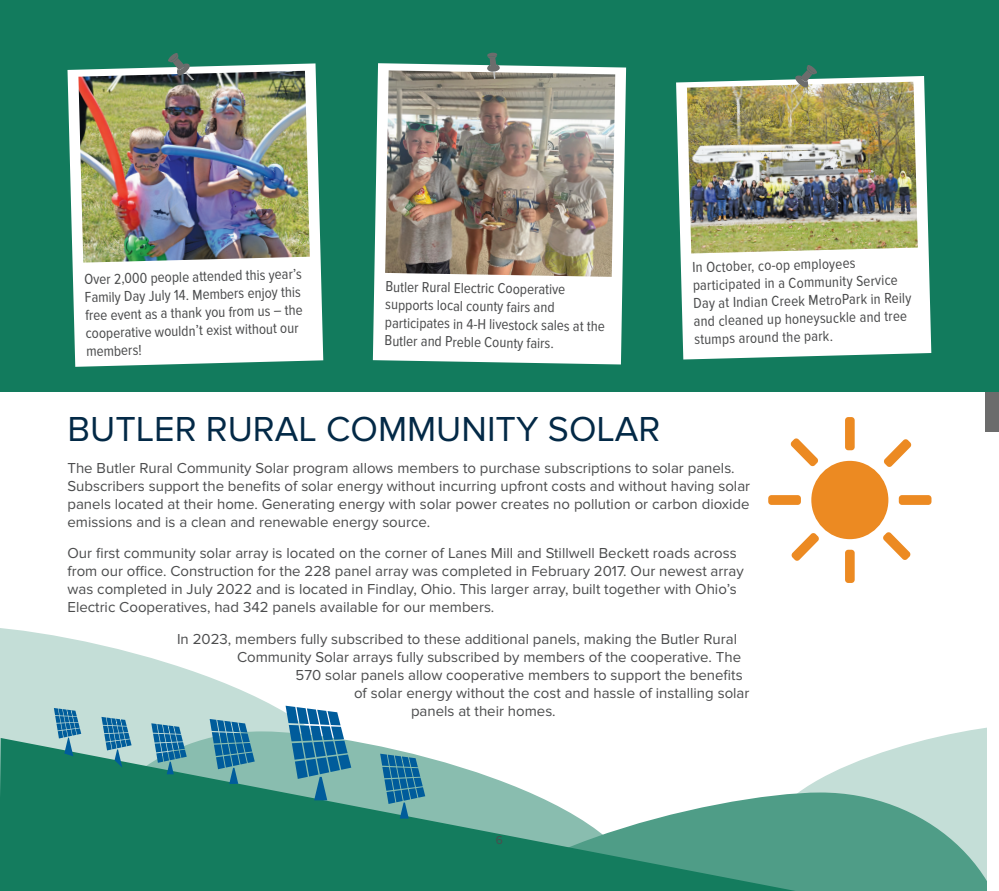
<style>
.page{position:relative;width:999px;height:891px;background:#fff}
.page>*{position:absolute;margin:0;border:0;box-sizing:border-box;transform-origin:0 0}
.t1{font:36px "Proxima Nova";color:#032946}
.t2{font:15px/18px "Proxima Nova";color:#4b4c4d}
.text{font:15px/18px "Proxima Nova Cond";color:#4b4c4d}
.t3{font:12px "Proxima Nova";color:#4b4c4d}
</style>
<div class="page">
<svg style="left:1px;top:628px;width:287px;height:110px;fill:#c4ded7"></svg>
<svg style="left:81px;top:731px;width:205px;height:7px"></svg>
<svg style="left:934px;top:728px;width:52px;height:10px"></svg>
<svg style="left:1px;top:738px;width:985px;height:153px"></svg>
<svg style="left:286px;top:706px;width:65px;height:94px;background:#5193ad"></svg>
<svg style="left:210px;top:719px;width:45px;height:65px;background:#498fa7"></svg>
<svg style="left:54px;top:708px;width:27px;height:48px"></svg>
<svg style="left:101px;top:717px;width:31px;height:51px;background:#5a9aad"></svg>
<svg style="left:151px;top:723px;width:36px;height:51px;background:#4f92aa"></svg>
<svg style="left:380px;top:754px;width:45px;height:65px;background:#418aa1"></svg>
<div style="left:986px;top:392px;width:13px;height:40px;background:#6c6c6c"></div>
<div style="left:0;top:0;width:999px;height:392px;background:#127b5d"></div>
<svg style="left:68px;top:63px;width:255px;height:304px;background:#e3efec"></svg>
<img style="left:78px;top:71px;width:232px;height:192px">
<svg style="left:167px;top:53px;width:27px;height:27px"></svg>
<svg style="left:373px;top:63px;width:253px;height:301px;background:#eaf3f1"></svg>
<img style="left:385px;top:70px;width:230px;height:207px">
<svg style="left:676px;top:76px;width:255px;height:284px;background:#e4f0ec"></svg>
<img style="left:687px;top:82px;width:231px;height:171px">
<svg style="left:487px;top:53px;width:13px;height:27px"></svg>
<svg style="left:791px;top:65px;width:27px;height:27px"></svg>
<div style="left:811px;top:461px;width:77px;height:78px;background:#ec8a22;border-radius:50%"></div>
<div style="left:845px;top:417px;width:10px;height:33px;background:#ec8a22;border-radius:3px"></div>
<div style="left:845px;top:550px;width:10px;height:33px;background:#ec8a22;border-radius:3px"></div>
<div style="left:768px;top:495px;width:33px;height:10px;background:#ec8a22;border-radius:3px"></div>
<div style="left:899px;top:495px;width:33px;height:10px;background:#ec8a22;border-radius:3px"></div>
<svg style="left:791px;top:533px;width:28px;height:28px"></svg>
<svg style="left:884px;top:439px;width:28px;height:28px"></svg>
<svg style="left:790px;top:438px;width:28px;height:28px"></svg>
<svg style="left:883px;top:532px;width:28px;height:28px"></svg>
<p class="text" style="left:83px;top:272px;width:220px;rotate:-2deg">Over 2,000 people attended this year’s<br>Family Day July 14. Members enjoy this free event as a thank you from us – the cooperative wouldn’t exist without our members!</p>
<p class="text" style="left:386px;top:278px;width:221px;rotate:1deg">Butler Rural Electric Cooperative supports local county fairs and participates in 4-H livestock sales at the Butler and Preble County fairs.</p>
<p class="text" style="left:691px;top:259px;width:220px;rotate:-2deg">In October, co-op employees participated in a Community Service<br>Day at Indian Creek MetroPark in Reily and cleaned up honeysuckle and tree stumps around the park.</p>
<p class="t1" style="left:68px;top:408px;width:595px">BUTLER RURAL COMMUNITY SOLAR</p>
<p class="t2" style="left:68px;top:459px;width:684px">The Butler Rural Community Solar program allows members to purchase subscriptions to solar panels.<br>Subscribers support the benefits of solar energy without incurring upfront costs and without having solar panels located at their home. Generating energy with solar power creates no pollution or carbon dioxide emissions and is a clean and renewable energy source.</p>
<p class="t2" style="left:68px;top:544px;width:678px">Our first community solar array is located on the corner of Lanes Mill and Stillwell Beckett roads across from our office. Construction for the 228 panel array was completed in February 2017. Our newest array was completed in July 2022 and is located in Findlay, Ohio. This larger array, built together with Ohio’s Electric Cooperatives, had 342 panels available for our members.</p>
<p class="t2" style="left:177px;top:630px;width:562px">In 2023, members fully subscribed to these additional panels, making the Butler Rural</p>
<p class="t2" style="left:237px;top:648px;width:506px">Community Solar arrays fully subscribed by members of the cooperative. The</p>
<p class="t2" style="left:296px;top:666px;width:449px">570 solar panels allow cooperative members to support the benefits</p>
<p class="t2" style="left:354px;top:684px;width:397px">of solar energy without the cost and hassle of installing solar</p>
<p class="t2" style="left:411px;top:702px;width:146px">panels at their homes.</p>
<p class="t3" style="left:496px;top:833px;width:9px">6</p>
</div>
